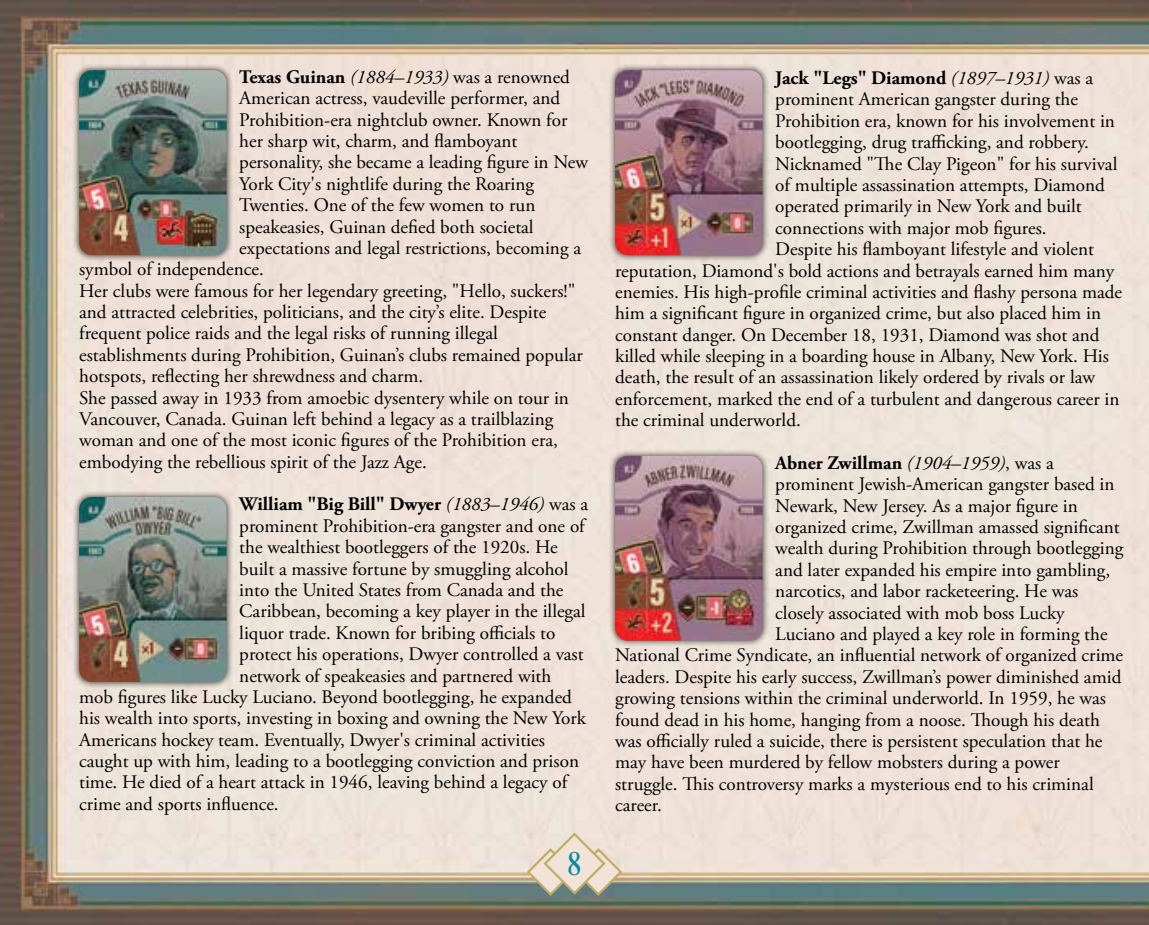
<style>
.page{position:relative;width:1149px;height:925px;background:#fff}
.page>*{position:absolute;margin:0;border:0;box-sizing:border-box;transform-origin:0 0}
.t1{font:33.75px "LHF Desire PRO";color:#008aa5}
.t2{font:19.12px "Adobe Garamond Pro";color:#000}
.t3{font:700 19.12px "Adobe Garamond Pro";color:#000}
.s1{font-weight:700}
.s2{font-style:italic}
.s3{font-weight:400;font-style:italic}
.s4{font-weight:400}
</style>
<div class="page">
<img style="left:0;top:0;width:1148px;height:925px">
<svg style="left:525px;top:831px;width:98px;height:66px;background:#d5ccbc"></svg>
<div style="left:73px;top:64px;width:160px;height:198px;background:#000;opacity:.75"></div>
<img style="left:79px;top:70px;width:147px;height:185px">
<div style="left:73px;top:491px;width:160px;height:197px;background:#000;opacity:.75"></div>
<img style="left:79px;top:497px;width:147px;height:185px">
<div style="left:608px;top:64px;width:161px;height:198px;background:#000;opacity:.75"></div>
<img style="left:615px;top:70px;width:147px;height:185px">
<div style="left:608px;top:449px;width:161px;height:198px;background:#000;opacity:.75"></div>
<img style="left:615px;top:456px;width:147px;height:185px">
<p class="t2" style="left:239px;top:65px;width:332px"><span class="s1">Texas Guinan</span> <span class="s2">(1884–1933)</span> was a renowned</p>
<p class="t2" style="left:239px;top:87px;width:322px">American actress, vaudeville performer, and</p>
<p class="t2" style="left:239px;top:108px;width:329px">Prohibition-era nightclub owner. Known for</p>
<p class="t2" style="left:239px;top:129px;width:279px">her sharp wit, charm, and flamboyant</p>
<p class="t2" style="left:239px;top:151px;width:350px">personality, she became a leading figure in New</p>
<p class="t2" style="left:239px;top:172px;width:296px">York City's nightlife during the Roaring</p>
<p class="t2" style="left:239px;top:194px;width:297px">Twenties. One of the few women to run</p>
<p class="t2" style="left:239px;top:215px;width:296px">speakeasies, Guinan defied both societal</p>
<p class="t2" style="left:239px;top:236px;width:343px">expectations and legal restrictions, becoming a</p>
<p class="t2" style="left:79px;top:258px;width:186px">symbol of independence.</p>
<p class="t2" style="left:79px;top:279px;width:498px">Her clubs were famous for her legendary greeting, "Hello, suckers!"</p>
<p class="t2" style="left:79px;top:300px;width:468px">and attracted celebrities, politicians, and the city’s elite. Despite</p>
<p class="t2" style="left:79px;top:322px;width:420px">frequent police raids and the legal risks of running illegal</p>
<p class="t2" style="left:79px;top:343px;width:505px">establishments during Prohibition, Guinan’s clubs remained popular</p>
<p class="t2" style="left:79px;top:365px;width:345px">hotspots, reflecting her shrewdness and charm.</p>
<p class="t2" style="left:79px;top:386px;width:491px">She passed away in 1933 from amoebic dysentery while on tour in</p>
<p class="t2" style="left:79px;top:407px;width:475px">Vancouver, Canada. Guinan left behind a legacy as a trailblazing</p>
<p class="t2" style="left:79px;top:429px;width:480px">woman and one of the most iconic figures of the Prohibition era,</p>
<p class="t2" style="left:79px;top:450px;width:349px">embodying the rebellious spirit of the Jazz Age.</p>
<p class="t3" style="left:239px;top:493px;width:350px">William "Big Bill" Dwyer <span class="s3">(1883–1946)</span> <span class="s4">was a</span></p>
<p class="t2" style="left:239px;top:514px;width:347px">prominent Prohibition-era gangster and one of</p>
<p class="t2" style="left:239px;top:536px;width:320px">the wealthiest bootleggers of the 1920s. He</p>
<p class="t2" style="left:239px;top:557px;width:331px">built a massive fortune by smuggling alcohol</p>
<p class="t2" style="left:239px;top:578px;width:325px">into the United States from Canada and the</p>
<p class="t2" style="left:239px;top:600px;width:348px">Caribbean, becoming a key player in the illegal</p>
<p class="t2" style="left:239px;top:621px;width:317px">liquor trade. Known for bribing officials to</p>
<p class="t2" style="left:239px;top:642px;width:346px">protect his operations, Dwyer controlled a vast</p>
<p class="t2" style="left:239px;top:664px;width:313px">network of speakeasies and partnered with</p>
<p class="t2" style="left:79px;top:685px;width:494px">mob figures like Lucky Luciano. Beyond bootlegging, he expanded</p>
<p class="t2" style="left:79px;top:707px;width:508px">his wealth into sports, investing in boxing and owning the New York</p>
<p class="t2" style="left:79px;top:728px;width:467px">Americans hockey team. Eventually, Dwyer's criminal activities</p>
<p class="t2" style="left:79px;top:749px;width:501px">caught up with him, leading to a bootlegging conviction and prison</p>
<p class="t2" style="left:79px;top:771px;width:489px">time. He died of a heart attack in 1946, leaving behind a legacy of</p>
<p class="t2" style="left:79px;top:792px;width:201px">crime and sports influence.</p>
<h1 class="t1" style="left:568px;top:844px;width:14px">8</h1>
<p class="t3" style="left:775px;top:67px;width:319px">Jack "Legs" Diamond <span class="s3">(1897–1931)</span> <span class="s4">was a</span></p>
<p class="t2" style="left:775px;top:88px;width:304px">prominent American gangster during the</p>
<p class="t2" style="left:775px;top:109px;width:341px">Prohibition era, known for his involvement in</p>
<p class="t2" style="left:775px;top:131px;width:315px">bootlegging, drug trafficking, and robbery.</p>
<p class="t2" style="left:775px;top:152px;width:343px">Nicknamed "The Clay Pigeon" for his survival</p>
<p class="t2" style="left:775px;top:173px;width:331px">of multiple assassination attempts, Diamond</p>
<p class="t2" style="left:775px;top:195px;width:308px">operated primarily in New York and built</p>
<p class="t2" style="left:775px;top:216px;width:273px">connections with major mob figures.</p>
<p class="t2" style="left:775px;top:238px;width:320px">Despite his flamboyant lifestyle and violent</p>
<p class="t2" style="left:615px;top:259px;width:500px">reputation, Diamond's bold actions and betrayals earned him many</p>
<p class="t2" style="left:615px;top:280px;width:508px">enemies. His high-profile criminal activities and flashy persona made</p>
<p class="t2" style="left:615px;top:302px;width:487px">him a significant figure in organized crime, but also placed him in</p>
<p class="t2" style="left:615px;top:323px;width:486px">constant danger. On December 18, 1931, Diamond was shot and</p>
<p class="t2" style="left:615px;top:344px;width:495px">killed while sleeping in a boarding house in Albany, New York. His</p>
<p class="t2" style="left:615px;top:366px;width:481px">death, the result of an assassination likely ordered by rivals or law</p>
<p class="t2" style="left:615px;top:387px;width:505px">enforcement, marked the end of a turbulent and dangerous career in</p>
<p class="t2" style="left:615px;top:409px;width:187px">the criminal underworld.</p>
<p class="t3" style="left:775px;top:452px;width:280px">Abner Zwillman <span class="s3">(1904–1959)</span><span class="s4">, was a</span></p>
<p class="t2" style="left:775px;top:473px;width:340px">prominent Jewish-American gangster based in</p>
<p class="t2" style="left:775px;top:494px;width:304px">Newark, New Jersey. As a major figure in</p>
<p class="t2" style="left:775px;top:515px;width:346px">organized crime, Zwillman amassed significant</p>
<p class="t2" style="left:775px;top:537px;width:349px">wealth during Prohibition through bootlegging</p>
<p class="t2" style="left:775px;top:558px;width:336px">and later expanded his empire into gambling,</p>
<p class="t2" style="left:775px;top:580px;width:304px">narcotics, and labor racketeering. He was</p>
<p class="t2" style="left:775px;top:601px;width:291px">closely associated with mob boss Lucky</p>
<p class="t2" style="left:775px;top:622px;width:334px">Luciano and played a key role in forming the</p>
<p class="t2" style="left:615px;top:644px;width:509px">National Crime Syndicate, an influential network of organized crime</p>
<p class="t2" style="left:615px;top:665px;width:507px">leaders. Despite his early success, Zwillman’s power diminished amid</p>
<p class="t2" style="left:615px;top:686px;width:492px">growing tensions within the criminal underworld. In 1959, he was</p>
<p class="t2" style="left:615px;top:708px;width:486px">found dead in his home, hanging from a noose. Though his death</p>
<p class="t2" style="left:615px;top:729px;width:489px">was officially ruled a suicide, there is persistent speculation that he</p>
<p class="t2" style="left:615px;top:751px;width:446px">may have been murdered by fellow mobsters during a power</p>
<p class="t2" style="left:615px;top:772px;width:480px">struggle. This controversy marks a mysterious end to his criminal</p>
<p class="t2" style="left:615px;top:793px;width:48px">career.</p>
</div>
